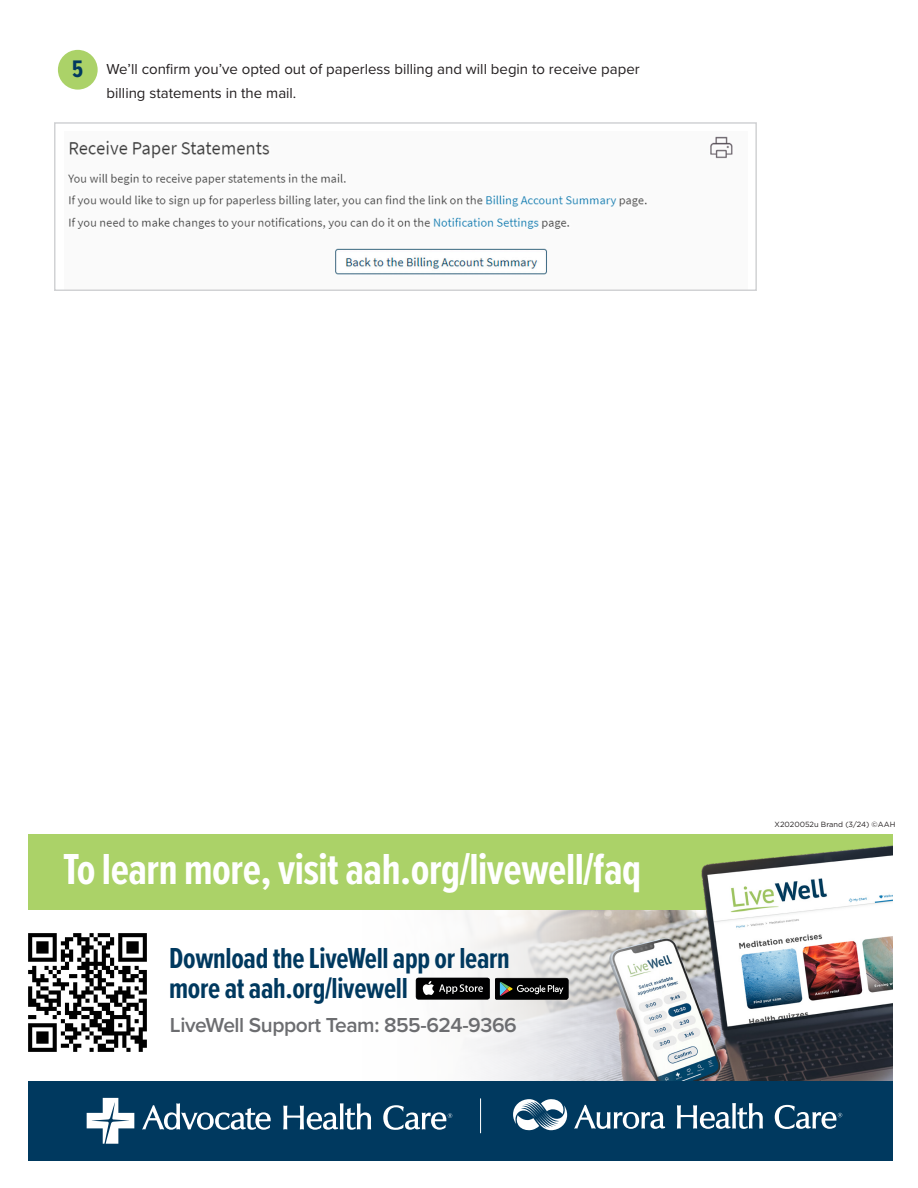
<style>
.page{position:relative;width:918px;height:1188px;background:#fff}
.page>*{position:absolute;margin:0;border:0;box-sizing:border-box;transform-origin:0 0}
.t1{font:700 45px "Proxima Nova Ex Cn";letter-spacing:-.01em;color:#fff}
.t2{font:700 30px "Proxima Nova Ex Cn";letter-spacing:-.01em;color:#00395f}
.t3{font:700 24.9px "Proxima Nova Ex Cn";color:#00395f}
.t4{font:600 21px "Proxima Nova";letter-spacing:-.02em;color:#6c6d70}
.t5{font:15px/24px "Proxima Nova";color:#231f20}
.t6{font:7.5px "Gotham";color:#231f20}
</style>
<div class="page">
<div style="left:58px;top:50px;width:40px;height:40px;background:#abd268;border-radius:50%"></div>
<img style="left:68px;top:136px;width:665px;height:139px">
<div style="left:54px;top:122px;width:703px;height:169px;border:2px solid #d1d2d4"></div>
<img style="left:675px;top:910px;width:217px;height:171px">
<svg style="left:415px;top:910px;width:260px;height:171px"></svg>
<div style="left:28px;top:834px;width:864px;height:76px;background:#abd268"></div>
<img style="left:28px;top:933px;width:119px;height:119px">
<div style="left:28px;top:1081px;width:864px;height:80px;background:#00395f"></div>
<hr style="left:480px;top:1098px;width:1px;height:35px;background:#fff">
<svg style="left:513px;top:1099px;width:54px;height:32px"></svg>
<svg style="left:574px;top:1105px;width:91px;height:24px"></svg>
<svg style="left:677px;top:1103px;width:86px;height:26px"></svg>
<svg style="left:775px;top:1105px;width:67px;height:24px"></svg>
<svg style="left:142px;top:1103px;width:129px;height:27px"></svg>
<svg style="left:283px;top:1103px;width:88px;height:27px"></svg>
<svg style="left:383px;top:1105px;width:69px;height:25px"></svg>
<svg style="left:87px;top:1098px;width:47px;height:46px"></svg>
<img style="left:697px;top:845px;width:195px;height:189px">
<svg style="left:416px;top:978px;width:74px;height:22px;background:#272728"></svg>
<svg style="left:496px;top:978px;width:73px;height:22px;background:#202222"></svg>
<p class="t3" style="left:72px;top:50px;width:13px">5</p>
<p class="t5" style="left:107px;top:57px;width:535px">We’ll confirm you’ve opted out of paperless billing and will begin to receive paper billing statements in the mail.</p>
<p class="t1" style="left:63px;top:836px;width:580px">To learn more, visit aah.org/livewell/faq</p>
<p class="t2" style="left:169px;top:937px;width:342px">Download the LiveWell app or learn</p>
<p class="t2" style="left:169px;top:967px;width:240px">more at aah.org/livewell</p>
<p class="t4" style="left:170px;top:1009px;width:348px">LiveWell Support Team: 855-624-9366</p>
<p class="t6" style="left:775px;top:819px;width:122px">X2020052u Brand (3/24) ©AAH</p>
</div>
